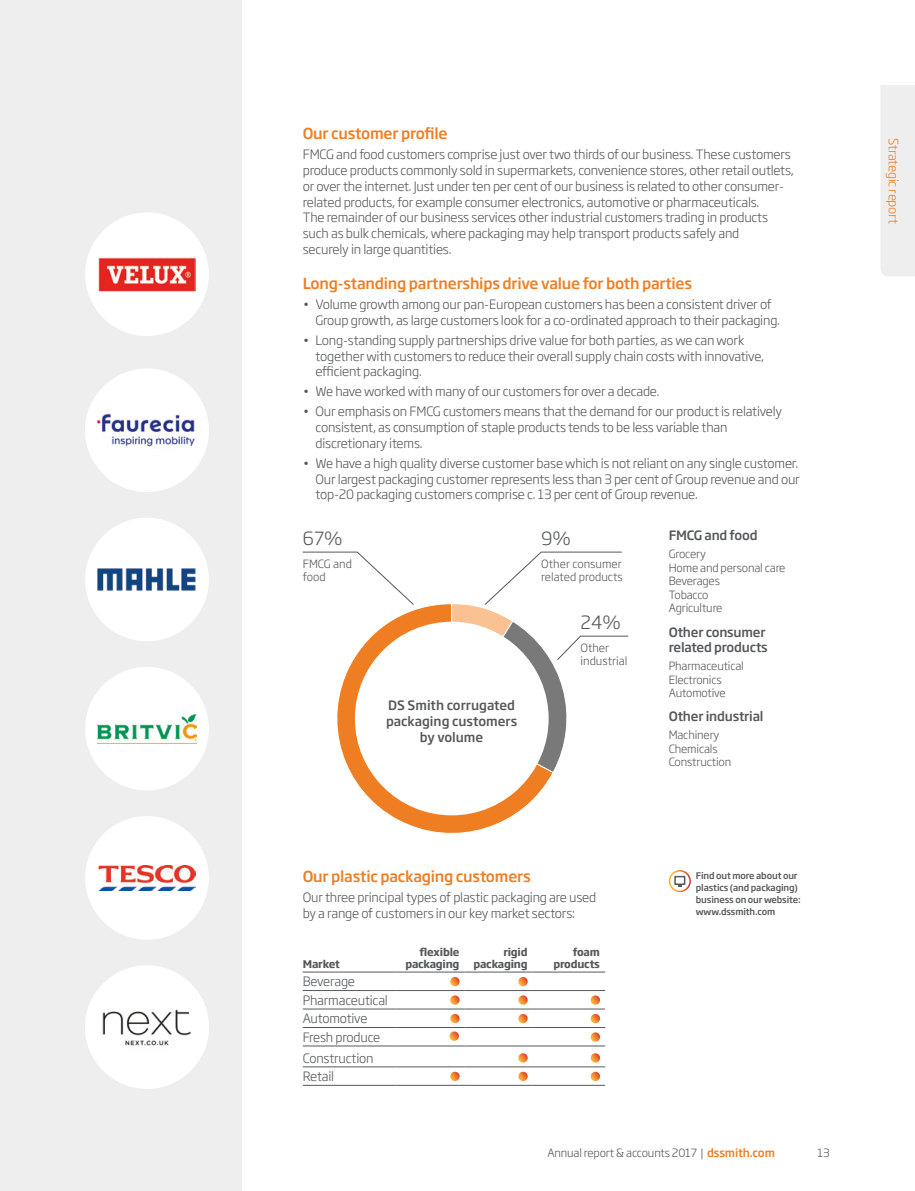
<style>
.page{position:relative;width:915px;height:1191px;background:#fff}
.page>*{position:absolute;margin:0;border:0;box-sizing:border-box;transform-origin:0 0}
.t1{font:300 18px "Soho Gothic Pro";color:#55585a}
.Bodytext{font:500 15px "Soho Gothic Pro";letter-spacing:-.015em;color:#ef7e23}
.Bodytext-2{font:300 12.75px/15.8px "Soho Gothic Pro";letter-spacing:-.015em;color:#55585a}
.Bodytext-3{font:500 12.75px/15.8px "Soho Gothic Pro";letter-spacing:-.015em;color:#55585a}
.Tabletext{font:300 12.75px "Soho Gothic Pro";letter-spacing:-.015em;color:#55585a}
.t2{font:300 12.75px "Soho Gothic Pro";letter-spacing:-.015em;color:#ef7e23}
.Bodytext-4{font:300 11.25px/13.5px "Soho Gothic Pro";letter-spacing:-.015em;color:#55585a}
.TableColHeads-Bold{font:700 10.5px/12px "Soho Gothic Pro";letter-spacing:-.02em;color:#55585a;text-align:right}
.TableColHeads-Left-B{font:700 10.5px "Soho Gothic Pro";letter-spacing:-.015em;color:#55585a}
.Bodytext-5{font:500 9px/12px "Soho Gothic Pro";letter-spacing:-.015em;color:#55585a}
.s1{font-weight:500;color:#ef7e23}
</style>
<div class="page">
<div style="left:0;top:0;width:241px;height:1191px;background:#efeeef"></div>
<div style="left:85px;top:368px;width:124px;height:124px;background:#fff;border-radius:50%"></div>
<img style="left:92px;top:400px;width:114px;height:48px">
<div style="left:85px;top:212px;width:124px;height:124px;background:#fff;border-radius:50%"></div>
<img style="left:98px;top:257px;width:97px;height:34px">
<div style="left:85px;top:667px;width:124px;height:123px;background:#fff;border-radius:50%"></div>
<img style="left:98px;top:714px;width:98px;height:29px">
<div style="left:85px;top:517px;width:124px;height:124px;background:#fff;border-radius:50%"></div>
<img style="left:97px;top:568px;width:99px;height:23px">
<div style="left:85px;top:816px;width:124px;height:123px;background:#fff;border-radius:50%"></div>
<img style="left:99px;top:865px;width:96px;height:25px">
<div style="left:85px;top:965px;width:124px;height:124px;background:#fff;border-radius:50%"></div>
<img style="left:102px;top:1009px;width:89px;height:37px">
<hr style="left:396px;top:971px;width:68px;height:1px;background:#55585a">
<hr style="left:464px;top:971px;width:68px;height:1px;background:#55585a">
<hr style="left:532px;top:971px;width:73px;height:1px;background:#55585a">
<hr style="left:302px;top:990px;width:94px;height:1px;background:#55585a">
<hr style="left:396px;top:990px;width:68px;height:1px;background:#55585a">
<hr style="left:464px;top:990px;width:68px;height:1px;background:#55585a">
<hr style="left:532px;top:990px;width:73px;height:1px;background:#55585a">
<hr style="left:302px;top:1008px;width:94px;height:1px;background:#55585a">
<hr style="left:396px;top:1008px;width:68px;height:1px;background:#55585a">
<hr style="left:464px;top:1008px;width:68px;height:1px;background:#55585a">
<hr style="left:532px;top:1008px;width:73px;height:1px;background:#55585a">
<hr style="left:302px;top:1027px;width:94px;height:1px;background:#55585a">
<hr style="left:396px;top:1027px;width:68px;height:1px;background:#55585a">
<hr style="left:464px;top:1027px;width:68px;height:1px;background:#55585a">
<hr style="left:532px;top:1027px;width:73px;height:1px;background:#55585a">
<hr style="left:302px;top:1045px;width:94px;height:1px;background:#55585a">
<hr style="left:396px;top:1045px;width:68px;height:1px;background:#55585a">
<hr style="left:464px;top:1045px;width:68px;height:1px;background:#55585a">
<hr style="left:532px;top:1045px;width:73px;height:1px;background:#55585a">
<hr style="left:302px;top:1085px;width:94px;height:1px;background:#55585a">
<hr style="left:396px;top:1085px;width:68px;height:1px;background:#55585a">
<hr style="left:464px;top:1085px;width:68px;height:1px;background:#55585a">
<hr style="left:532px;top:1085px;width:73px;height:1px;background:#55585a">
<hr style="left:302px;top:971px;width:94px;height:1px;background:#55585a">
<hr style="left:302px;top:1066px;width:94px;height:1px;background:#55585a">
<hr style="left:396px;top:1066px;width:68px;height:1px;background:#55585a">
<hr style="left:464px;top:1066px;width:68px;height:1px;background:#55585a">
<hr style="left:532px;top:1066px;width:73px;height:1px;background:#55585a">
<svg style="left:450px;top:977px;width:9px;height:9px"></svg>
<svg style="left:518px;top:977px;width:9px;height:9px"></svg>
<svg style="left:450px;top:995px;width:9px;height:9px"></svg>
<svg style="left:518px;top:995px;width:9px;height:9px"></svg>
<svg style="left:590px;top:995px;width:10px;height:9px"></svg>
<svg style="left:450px;top:1014px;width:9px;height:9px"></svg>
<svg style="left:518px;top:1014px;width:9px;height:9px"></svg>
<svg style="left:590px;top:1014px;width:10px;height:9px"></svg>
<svg style="left:590px;top:1032px;width:10px;height:9px"></svg>
<svg style="left:518px;top:1053px;width:9px;height:9px"></svg>
<svg style="left:590px;top:1053px;width:10px;height:9px"></svg>
<svg style="left:450px;top:1071px;width:9px;height:10px"></svg>
<svg style="left:518px;top:1071px;width:9px;height:10px"></svg>
<svg style="left:590px;top:1071px;width:10px;height:10px"></svg>
<svg style="left:449px;top:1031px;width:10px;height:9px"></svg>
<svg style="left:336px;top:603px;width:217px;height:231px"></svg>
<div style="left:355px;top:621px;width:193px;height:194px;background:#fff;border-radius:50%"></div>
<hr style="left:302px;top:552px;width:55px;height:1px;background:#55585a">
<svg style="left:356px;top:551px;width:58px;height:54px"></svg>
<hr style="left:541px;top:552px;width:80px;height:1px;background:#55585a">
<hr style="left:580px;top:636px;width:48px;height:1px;background:#55585a">
<svg style="left:450px;top:551px;width:131px;height:222px"></svg>
<div style="left:668px;top:870px;width:22px;height:22px;border:2px solid #fff;border-radius:50%"></div>
<div style="left:674px;top:876px;width:11px;height:9px;border:2px solid #55585a"></div>
<div style="left:881px;top:85px;width:33px;height:191px;background:#efeeef"></div>
<p class="Bodytext" style="left:302px;top:122px;width:146px">Our customer profile</p>
<p class="Bodytext-2" style="left:302px;top:146px;width:492px">FMCG and food customers comprise just over two thirds of our business. These customers produce products commonly sold in supermarkets, convenience stores, other retail outlets, or over the internet. Just under ten per cent of our business is related to other consumer&shy;related products, for example consumer electronics, automotive or pharmaceuticals.<br>The remainder of our business services other industrial customers trading in products such as bulk chemicals, where packaging may help transport products safely and<br>securely in large quantities.</p>
<p class="Bodytext" style="left:302px;top:272px;width:391px">Long-standing partnerships drive value for both parties</p>
<p class="Bodytext-2" style="left:315px;top:296px;width:466px;text-indent:-13px">• Volume growth among our pan-European customers has been a consistent driver of<br>Group growth, as large customers look for a co-ordinated approach to their packaging.</p>
<p class="Bodytext-2" style="left:315px;top:331px;width:450px;text-indent:-13px">• Long-standing supply partnerships drive value for both parties, as we can work together with customers to reduce their overall supply chain costs with innovative, efficient packaging.</p>
<p class="Bodytext-2" style="left:302px;top:383px;width:358px">• We have worked with many of our customers for over a decade.</p>
<p class="Bodytext-2" style="left:315px;top:403px;width:468px;text-indent:-13px">• Our emphasis on FMCG customers means that the demand for our product is relatively consistent, as consumption of staple products tends to be less variable than discretionary items.</p>
<p class="Bodytext-2" style="left:315px;top:454px;width:485px;text-indent:-13px">• We have a high quality diverse customer base which is not reliant on any single customer.<br>Our largest packaging customer represents less than 3 per cent of Group revenue and our top-20 packaging customers comprise c. 13 per cent of Group revenue.</p>
<p class="t1" style="left:302px;top:524px;width:41px">67%</p>
<p class="Bodytext-4" style="left:302px;top:557px;width:51px;line-height:12.8px">FMCG and food</p>
<p class="Bodytext-3" style="left:386px;top:697px;width:133px;text-align:center">DS Smith corrugated packaging customers by volume</p>
<p class="t1" style="left:541px;top:524px;width:31px">9%</p>
<p class="Bodytext-4" style="left:541px;top:557px;width:83px;line-height:12.8px">Other consumer related products</p>
<p class="t1" style="left:580px;top:608px;width:42px">24%</p>
<p class="Bodytext-4" style="left:580px;top:641px;width:48px;line-height:12.8px">Other industrial</p>
<p class="Bodytext" style="left:302px;top:864px;width:229px">Our plastic packaging customers</p>
<p class="Bodytext-2" style="left:302px;top:888px;width:295px">Our three principal types of plastic packaging are used by a range of customers in our key market sectors:</p>
<p class="TableColHeads-Left-B" style="left:302px;top:955px;width:39px">Market</p>
<p class="TableColHeads-Bold" style="left:405px;top:945px;width:56px">flexible packaging</p>
<p class="TableColHeads-Bold" style="left:473px;top:945px;width:56px">rigid packaging</p>
<p class="TableColHeads-Bold" style="left:553px;top:945px;width:48px">foam products</p>
<p class="Tabletext" style="left:302px;top:971px;width:54px">Beverage</p>
<p class="Tabletext" style="left:302px;top:990px;width:87px">Pharmaceutical</p>
<p class="Tabletext" style="left:302px;top:1008px;width:66px">Automotive</p>
<p class="Tabletext" style="left:302px;top:1027px;width:79px">Fresh produce</p>
<p class="Tabletext" style="left:302px;top:1048px;width:72px">Construction</p>
<p class="Tabletext" style="left:302px;top:1066px;width:33px">Retail</p>
<p class="Bodytext-3" style="left:668px;top:527px;width:90px">FMCG and food</p>
<p class="Bodytext-4" style="left:668px;top:546px;width:118px">Grocery<br>Home and personal care<br>Beverages<br>Tobacco<br>Agriculture</p>
<p class="Bodytext-3" style="left:668px;top:623px;width:100px">Other consumer related products</p>
<p class="Bodytext-4" style="left:668px;top:658px;width:77px">Pharmaceutical<br>Electronics<br>Automotive</p>
<p class="Bodytext-3" style="left:668px;top:708px;width:96px">Other industrial</p>
<p class="Bodytext-4" style="left:668px;top:727px;width:64px">Machinery<br>Chemicals<br>Construction</p>
<p class="Bodytext-5" style="left:695px;top:868px;width:106px">Find out more about our plastics (and packaging) business on our website: www.dssmith.com</p>
<p class="Bodytext-4" style="left:547px;top:1145px;width:229px">Annual report &amp; accounts 2017 | <span class="s1">dssmith.com</span></p>
<p class="Bodytext-4" style="left:817px;top:1145px;width:14px">13</p>
<p class="t2" style="left:903px;top:138px;width:88px;rotate:90deg">Strategic report</p>
</div>
